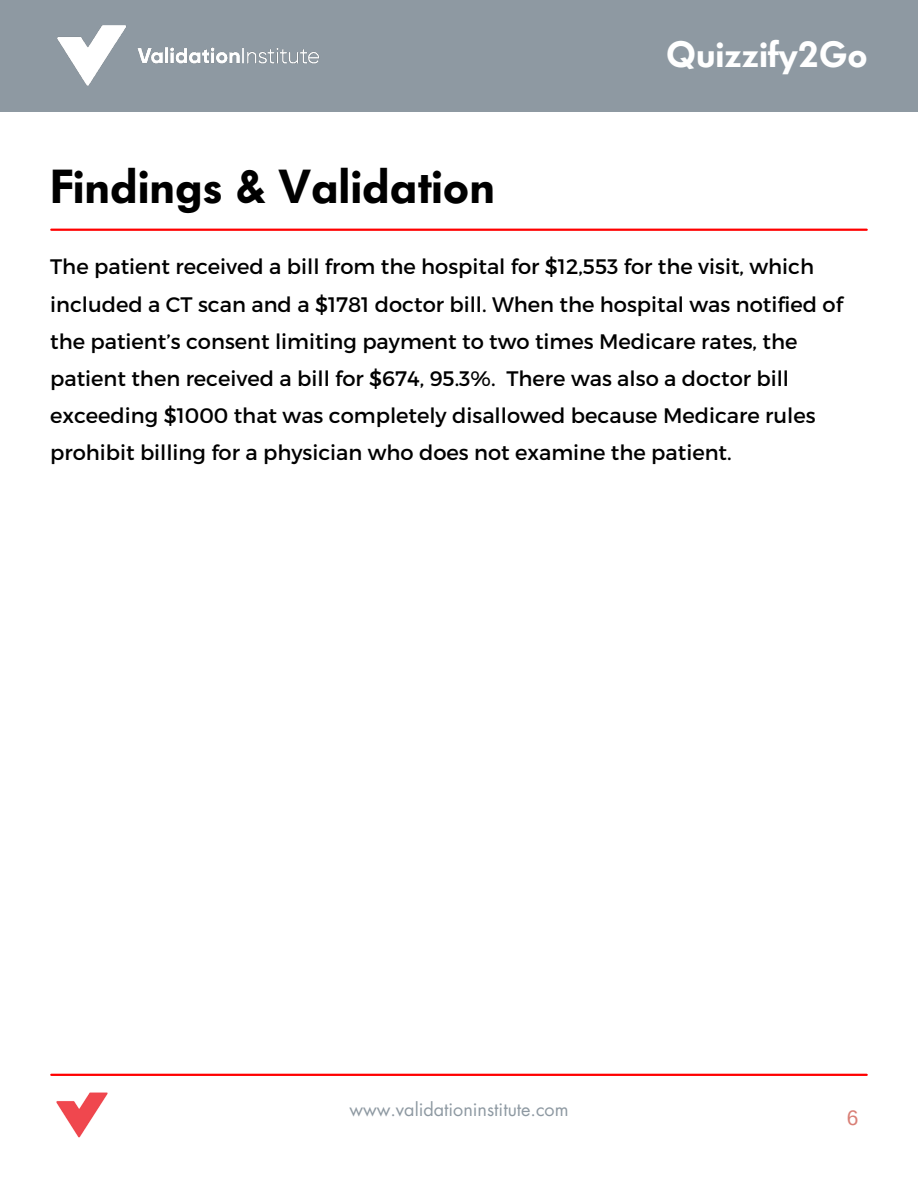
<style>
.page{position:relative;width:918px;height:1188px;background:#fff}
.page>*{position:absolute;margin:0;border:0;box-sizing:border-box;transform-origin:0 0}
.t1{font:600 47.25px "Futura BQ";color:#000}
.t2{font:600 36px "Futura BQ";color:#fff}
.t3{font:21px/37.2px "Montserrat";color:#000}
.t4{font:21px "Arimo";color:#d97f76}
.t5{font:18px "Futura LT";color:#8e99a2}
</style>
<div class="page">
<div style="left:0;top:0;width:918px;height:112px;background:#8e99a2"></div>
<img style="left:57px;top:25px;width:262px;height:61px">
<hr style="left:51px;top:1074px;width:816px;height:2px;background:#f00">
<img style="left:56px;top:1092px;width:52px;height:46px">
<hr style="left:51px;top:229px;width:816px;height:2px;background:#f00">
<h3 class="t1" style="left:50px;top:159px;width:446px">Findings &amp; Validation</h3>
<h1 class="t2" style="left:666px;top:33px;width:203px">Quizzify2Go</h1>
<p class="t3" style="left:50px;top:247px;width:794px">The patient received a bill from the hospital for $12,553 for the visit, which included a CT scan and a $1781 doctor bill. When the hospital was notified of the patient’s consent limiting payment to two times Medicare rates, the patient then received a bill for $674, 95.3%. There was also a doctor bill exceeding $1000 that was completely disallowed because Medicare rules prohibit billing for a physician who does not examine the patient.</p>
<p class="t5" style="left:349px;top:1098px;width:221px">www.validationinstitute.com</p>
<h2 class="t4" style="left:847px;top:1106px;width:13px">6</h2>
</div>
